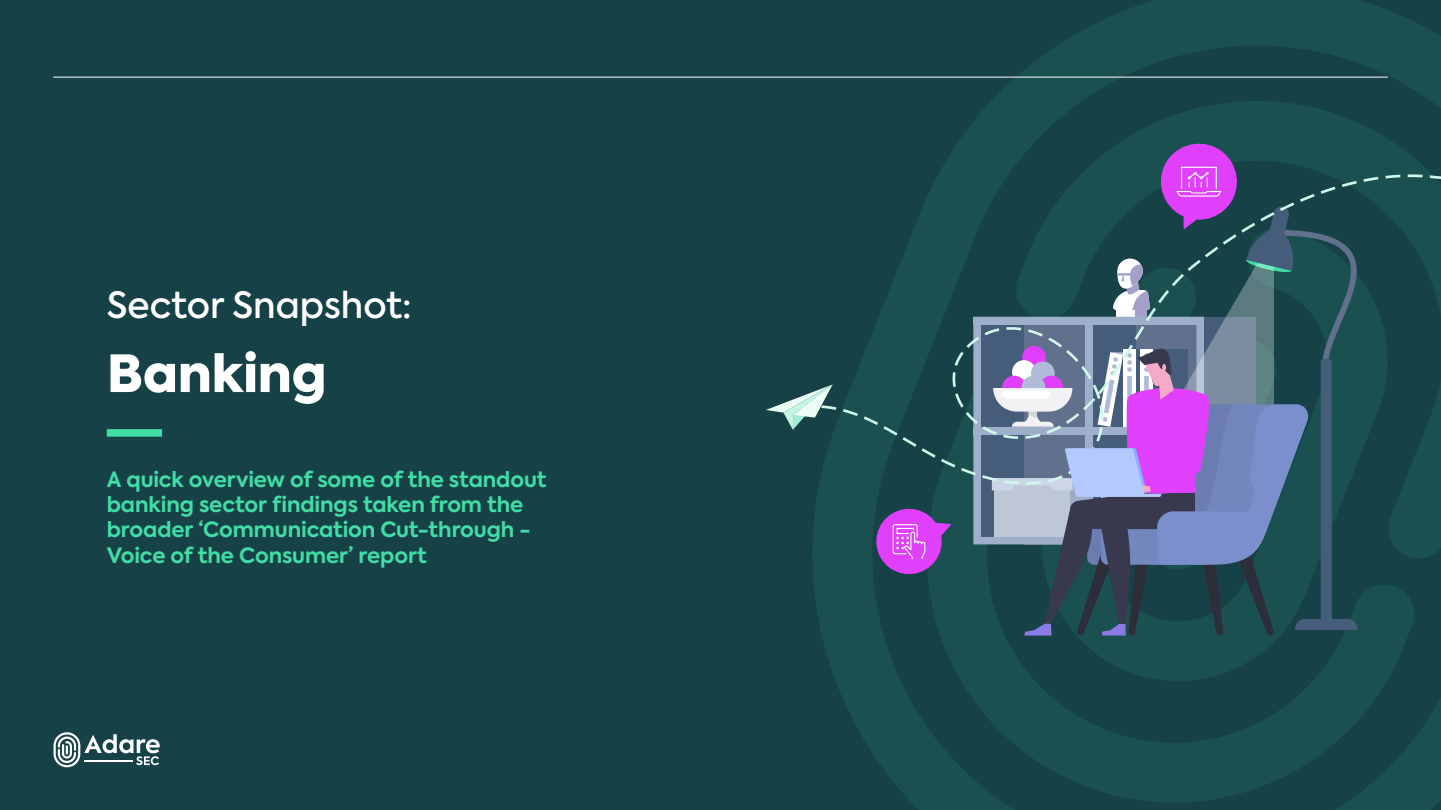
<style>
.page{position:relative;width:1441px;height:810px;background:#fff}
.page>*{position:absolute;margin:0;border:0;box-sizing:border-box;transform-origin:0 0}
.t1{font:900 51px "Axiforma";color:#fff}
.t2{font:500 36px "Axiforma";color:#fff}
.t3{font:700 21px/25.2px "Axiforma";letter-spacing:-.005em;color:#41dda5}
</style>
<div class="page">
<div style="left:0;top:0;width:1440px;height:810px;background:#164247"></div>
<svg style="left:764px;top:0;width:676px;height:810px"></svg>
<div style="left:980px;top:324px;width:43px;height:213px;background:#455c7a"></div>
<hr style="left:53px;top:77px;width:1334px;height:1px;background:#fff">
<div style="left:107px;top:429px;width:55px;height:8px;background:#41dda5"></div>
<svg style="left:54px;top:732px;width:106px;height:35px"></svg>
<svg style="left:871px;top:516px;width:80px;height:62px"></svg>
<svg style="left:796px;top:173px;width:644px;height:343px"></svg>
<svg style="left:765px;top:384px;width:67px;height:46px"></svg>
<svg style="left:991px;top:139px;width:372px;height:497px"></svg>
<h2 class="t2" style="left:107px;top:282px;width:306px">Sector Snapshot:</h2>
<h1 class="t1" style="left:107px;top:337px;width:221px">Banking</h1>
<p class="t3" style="left:107px;top:467px;width:441px">A quick overview of some of the standout banking sector findings taken from the broader ‘Communication Cut-through - Voice of the Consumer’ report</p>
</div>
